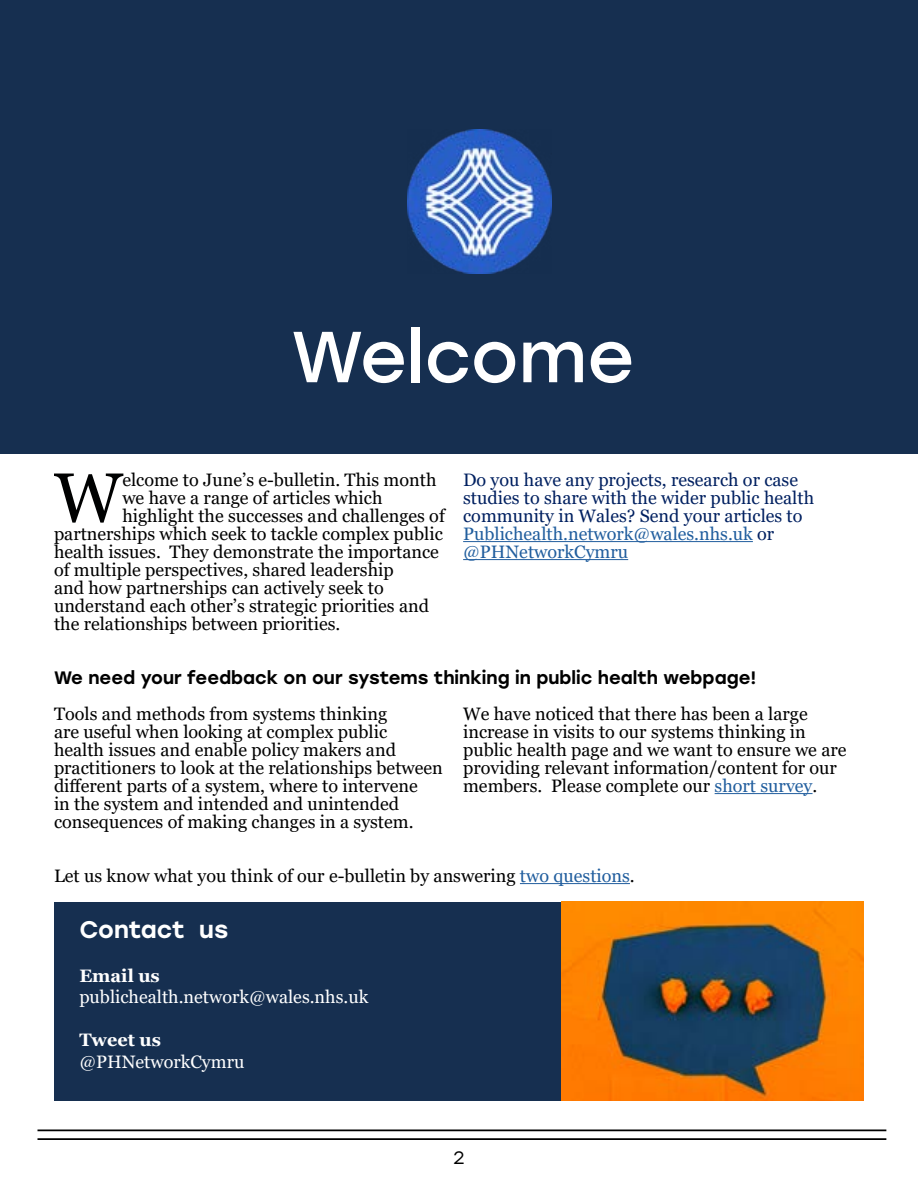
<style>
.page{position:relative;width:918px;height:1188px;background:#fff}
.page>*{position:absolute;margin:0;border:0;box-sizing:border-box;transform-origin:0 0}
.t1{font:72px "Stolzl";color:#fff}
.t2{font:69.9px "Georgia";color:#000101}
.t3{font:500 24px "Stolzl";color:#fff}
.t4{font:18px/18px "Georgia";color:#000101}
.t5{font:18px/18px "Georgia";color:#002060}
.t6{font:18px "Georgia";color:#000}
.t7{font:500 18px "Stolzl";color:#000}
.t8{font:18px "Georgia";color:#fff}
.t9{font:700 18px "Georgia";color:#fff}
.t10{font:18px "Stolzl";color:#000}
.s1{color:#215e9e}
</style>
<div class="page">
<hr style="left:38px;top:1129px;width:848px;height:2px;background:#000">
<hr style="left:38px;top:1138px;width:848px;height:2px;background:#000">
<hr style="left:520px;top:883px;width:110px;height:1px;background:#215e9e">
<div style="left:54px;top:902px;width:810px;height:199px;background:#162f50"></div>
<img style="left:562px;top:902px;width:302px;height:199px">
<hr style="left:463px;top:541px;width:290px;height:1px;background:#215e9e">
<hr style="left:463px;top:559px;width:165px;height:1px;background:#215e9e">
<div style="left:0;top:0;width:918px;height:454px;background:#162f50"></div>
<img style="left:407px;top:129px;width:144px;height:144px">
<hr style="left:715px;top:793px;width:98px;height:1px;background:#215e9e">
<h1 class="t1" style="left:291px;top:306px;width:345px">Welcome</h1>
<h2 class="t2" style="left:54px;top:456px;width:70px">W</h2>
<p class="t4" style="left:122px;top:471px;width:316px">elcome to June’s e-bulletin. This month</p>
<p class="t4" style="left:122px;top:489px;width:262px">we have a range of articles which</p>
<p class="t4" style="left:122px;top:507px;width:324px">highlight the successes and challenges of</p>
<p class="t4" style="left:54px;top:525px;width:390px">partnerships which seek to tackle complex public</p>
<p class="t4" style="left:54px;top:543px;width:387px">health issues. They demonstrate the importance</p>
<p class="t4" style="left:54px;top:561px;width:341px">of multiple perspectives, shared leadership</p>
<p class="t4" style="left:54px;top:579px;width:331px">and how partnerships can actively seek to</p>
<p class="t4" style="left:54px;top:597px;width:377px">understand each other’s strategic priorities and</p>
<p class="t4" style="left:54px;top:615px;width:288px">the relationships between priorities.</p>
<p class="t5" style="left:463px;top:471px;width:353px">Do you have any projects, research or case studies to share with the wider public health community in Wales? Send your articles to <span class="s1">Publichealth.network@wales.nhs.uk</span> or <span class="s1">@PHNetworkCymru</span></p>
<p class="t7" style="left:54px;top:665px;width:704px">We need your feedback on our systems thinking in public health webpage!</p>
<p class="t4" style="left:54px;top:705px;width:390px">Tools and methods from systems thinking<br>are useful when looking at complex public<br>health issues and enable policy makers and practitioners to look at the relationships between different parts of a system, where to intervene<br>in the system and intended and unintended consequences of making changes in a system.</p>
<p class="t4" style="left:463px;top:705px;width:385px">We have noticed that there has been a large increase in visits to our systems thinking in public health page and we want to ensure we are providing relevant information/content for our members. Please complete our <span class="s1">short survey</span>.</p>
<p class="t6" style="left:54px;top:865px;width:582px">Let us know what you think of our e-bulletin by answering <span class="s1">two questions</span>.</p>
<h3 class="t3" style="left:79px;top:913px;width:150px">Contact us</h3>
<p class="t9" style="left:79px;top:964px;width:82px">Email us</p>
<p class="t8" style="left:79px;top:986px;width:291px">publichealth.network@wales.nhs.uk</p>
<p class="t9" style="left:79px;top:1029px;width:83px">Tweet us</p>
<p class="t8" style="left:79px;top:1051px;width:167px">@PHNetworkCymru</p>
<p class="t10" style="left:453px;top:1145px;width:13px">2</p>
</div>
